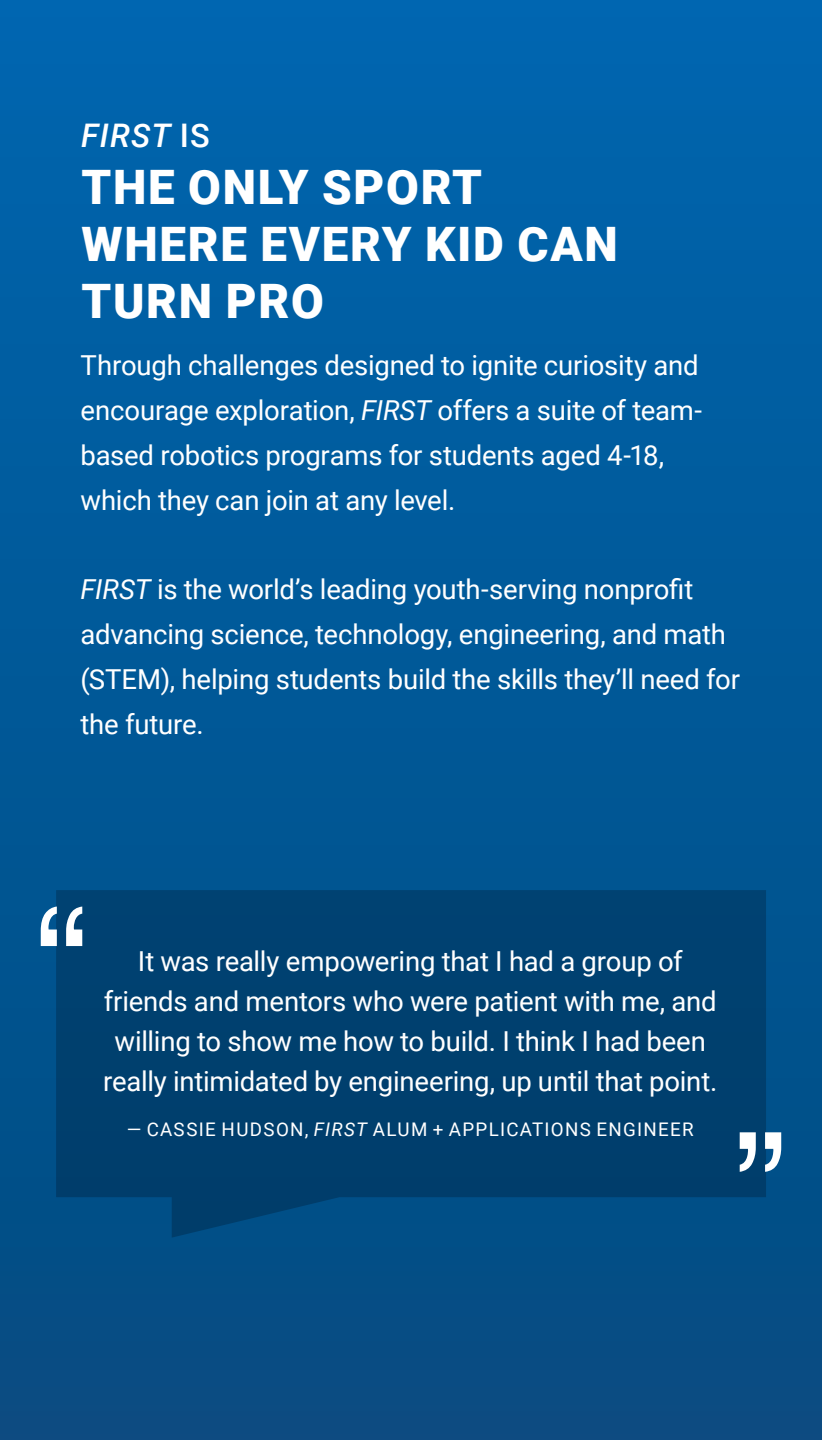
<style>
.page{position:relative;width:822px;height:1440px;background:#fff}
.page>*{position:absolute;margin:0;border:0;box-sizing:border-box;transform-origin:0 0}
.t1{font:900 47.5px/57px "Roboto";letter-spacing:.035em;color:#fff}
.t2{font:italic 500 32.5px "Roboto";letter-spacing:.035em;color:#fff}
.t3{font:27.5px/45px "Roboto";letter-spacing:-.01em;color:#fff}
.t4{font:18.75px "Roboto";letter-spacing:.07em;color:#fff}
.s1{font-style:normal}
.s2{font-style:italic}
</style>
<div class="page">
<div style="left:0;top:0;width:821px;height:1440px;background:linear-gradient(to bottom,#0065af,#044b80)"></div>
<svg style="left:56px;top:890px;width:709px;height:348px;background:#004171"></svg>
<svg style="left:41px;top:907px;width:41px;height:39px"></svg>
<svg style="left:739px;top:1132px;width:42px;height:40px"></svg>
<p class="t2" style="left:81px;top:113px;width:130px">FIRST <span class="s1">IS</span></p>
<h1 class="t1" style="left:81px;top:157px;width:537px">THE ONLY SPORT<br>WHERE EVERY KID CAN<br>TURN PRO</h1>
<p class="t3" style="left:81px;top:341px;width:623px">Through challenges designed to ignite curiosity and encourage exploration, <span class="s2">FIRST</span> offers a suite of team&shy;based robotics programs for students aged 4-18, which they can join at any level.</p>
<p class="t3" style="left:81px;top:566px;width:660px"><span class="s2">FIRST</span> is the world’s leading youth-serving nonprofit advancing science, technology, engineering, and math (STEM), helping students build the skills they’ll need for the future.</p>
<p class="t3" style="left:103px;top:940px;width:615px;line-height:40px;text-align:center">It was really empowering that I had a group of friends and mentors who were patient with me, and willing to show me how to build. I think I had been really intimidated by engineering, up until that point.</p>
<p class="t4" style="left:127px;top:1116px;width:568px">— CASSIE HUDSON, <span class="s2">FIRST</span> ALUM + APPLICATIONS ENGINEER</p>
</div>
